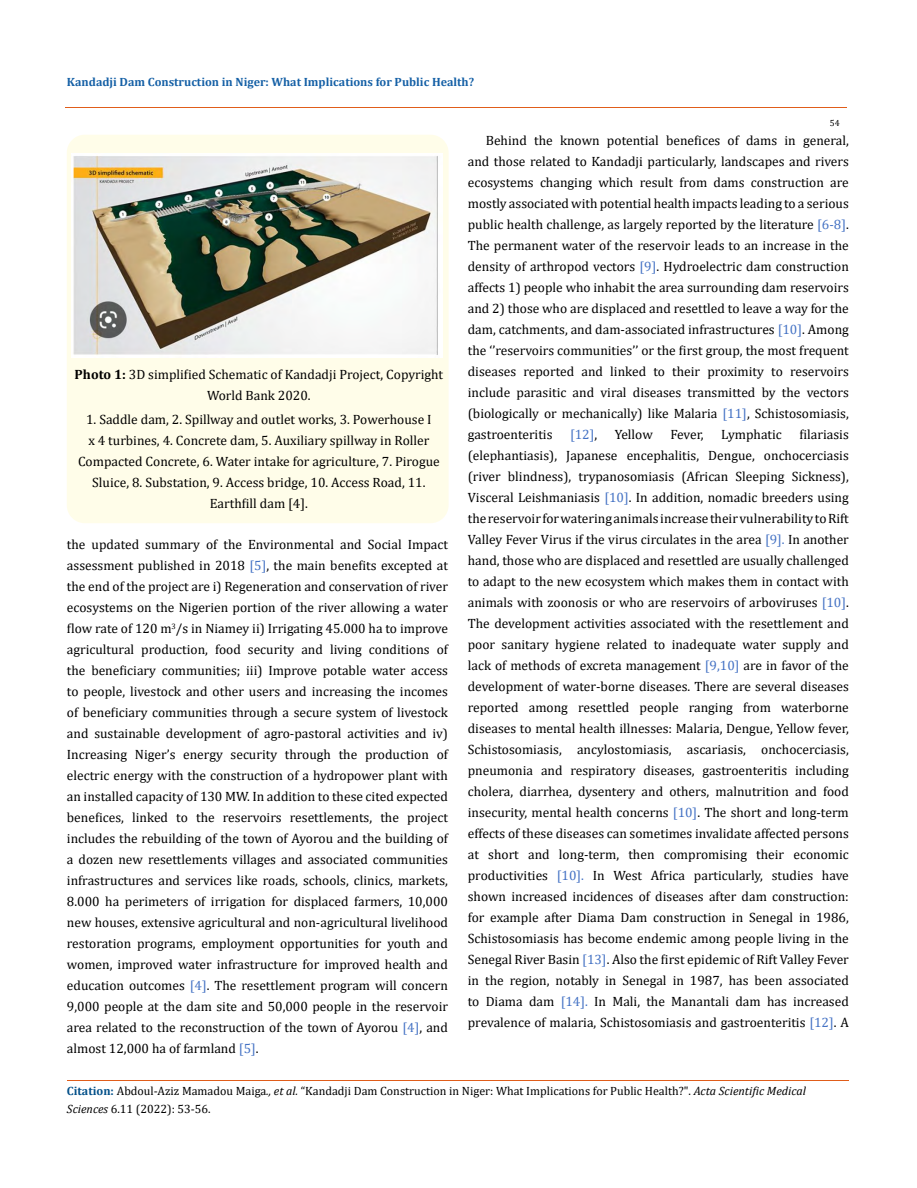
<style>
.page{position:relative;width:917px;height:1188px;background:#fff}
.page>*{position:absolute;margin:0;border:0;box-sizing:border-box;transform-origin:0 0}
.t1{font:13.5px/21px "Cambria";color:#000;text-align:justify}
.t2{font:13.5px "Cambria";color:#4472c4}
.t3{font:12px/18px "Cambria";color:#000}
.t4{font:700 12px "Cambria";color:#1560a6}
.t5{font:9px "Cambria";color:#000}
.s1{font-weight:700}
.s2{color:#4472c4}
.s3{color:#000}
.s4{font-weight:700;color:#035089}
.s5{font-style:italic}
</style>
<div class="page">
<div style="left:67px;top:135px;width:381px;height:388px;background:#fffde9;border-radius:18px"></div>
<img style="left:71px;top:153px;width:372px;height:205px">
<hr style="left:65px;top:108px;width:782px;height:1px;background:#e05d1a">
<hr style="left:67px;top:1080px;width:781px;height:1px;background:#e05d1a">
<p class="t4" style="left:67px;top:73px;width:409px">Kandadji Dam Construction in Niger: What Implications for Public Health?</p>
<p class="t5" style="left:829px;top:118px;width:11px">54</p>
<p class="t1" style="left:75px;top:364px;width:370px;text-align:center"><span class="s1">Photo 1:</span> 3D simplified Schematic of Kandadji Project, Copyright<br>World Bank 2020.</p>
<p class="t1" style="left:78px;top:409px;width:363px;text-align:center">1. Saddle dam, 2. Spillway and outlet works, 3. Powerhouse I<br>x 4 turbines, 4. Concrete dam, 5. Auxiliary spillway in Roller Compacted Concrete, 6. Water intake for agriculture, 7. Pirogue Sluice, 8. Substation, 9. Access bridge, 10. Access Road, 11.<br>Earthfill dam [4].</p>
<p class="t1" style="left:67px;top:534px;width:382px">the updated summary of the Environmental and Social Impact assessment published in 2018 <span class="s2">[5]</span>, the main benefits excepted at the end of the project are i) Regeneration and conservation of river ecosystems on the Nigerien portion of the river allowing a water flow rate of 120 m<sup>3</sup>/s in Niamey ii) Irrigating 45.000 ha to improve agricultural production, food security and living conditions of the beneficiary communities; iii) Improve potable water access to people, livestock and other users and increasing the incomes of beneficiary communities through a secure system of livestock and sustainable development of agro-pastoral activities and iv)<br>Increasing Niger’s energy security through the production of electric energy with the construction of a hydropower plant with an installed capacity of 130 MW. In addition to these cited expected benefices, linked to the reservoirs resettlements, the project includes the rebuilding of the town of Ayorou and the building of a dozen new resettlements villages and associated communities infrastructures and services like roads, schools, clinics, markets, 8.000 ha perimeters of irrigation for displaced farmers, 10,000 new houses, extensive agricultural and non-agricultural livelihood restoration programs, employment opportunities for youth and women, improved water infrastructure for improved health and education outcomes <span class="s2">[4]</span>. The resettlement program will concern 9,000 people at the dam site and 50,000 people in the reservoir area related to the reconstruction of the town of Ayorou <span class="s2">[4]</span>, and almost 12,000 ha of farmland <span class="s2">[5]</span>.</p>
<p class="t1" style="left:468px;top:130px;width:382px;text-indent:18px">Behind the known potential benefices of dams in general, and those related to Kandadji particularly, landscapes and rivers ecosystems changing which result from dams construction are mostly associated with potential health impacts leading to a serious public health challenge, as largely reported by the literature <span class="s2">[6-8]</span>.<br>The permanent water of the reservoir leads to an increase in the density of arthropod vectors <span class="s2">[9]</span>. Hydroelectric dam construction affects 1) people who inhabit the area surrounding dam reservoirs and 2) those who are displaced and resettled to leave a way for the dam, catchments, and dam-associated infrastructures <span class="s2">[10]</span>. Among the ‘’reservoirs communities’’ or the first group, the most frequent diseases reported and linked to their proximity to reservoirs include parasitic and viral diseases transmitted by the vectors (biologically or mechanically) like Malaria <span class="s2">[11]</span>, Schistosomiasis, gastroenteritis</p>
<p class="t1" style="left:468px;top:424px;width:382px;text-indent:331px">filariasis (elephantiasis), Japanese encephalitis, Dengue, onchocerciasis (river blindness), trypanosomiasis (African Sleeping Sickness), Visceral Leishmaniasis <span class="s2">[10]</span>. In addition, nomadic breeders using the reservoir for watering animals increase their vulnerability to Rift Valley Fever Virus if the virus circulates in the area <span class="s2">[9].</span> In another hand, those who are displaced and resettled are usually challenged to adapt to the new ecosystem which makes them in contact with animals with zoonosis or who are reservoirs of arboviruses <span class="s2">[10]</span>.<br>The development activities associated with the resettlement and poor sanitary hygiene related to inadequate water supply and lack of methods of excreta management <span class="s2">[9,10]</span> are in favor of the development of water-borne diseases. There are several diseases reported among resettled people ranging from waterborne diseases to mental health illnesses: Malaria, Dengue, Yellow fever, Schistosomiasis, ancylostomiasis, ascariasis, onchocerciasis, pneumonia and respiratory diseases, gastroenteritis including cholera, diarrhea, dysentery and others, malnutrition and food insecurity, mental health concerns <span class="s2">[10]</span>. The short and long-term effects of these diseases can sometimes invalidate affected persons at short and long-term, then compromising their economic productivities <span class="s2">[10].</span> In West Africa particularly, studies have shown increased incidences of diseases after dam construction: for example after Diama Dam construction in Senegal in 1986, Schistosomiasis has become endemic among people living in the Senegal River Basin <span class="s2">[13]</span>. Also the first epidemic of Rift Valley Fever in the region, notably in Senegal in 1987, has been associated to Diama dam <span class="s2">[14].</span> In Mali, the Manantali dam has increased prevalence of malaria, Schistosomiasis and gastroenteritis <span class="s2">[12]</span>. A</p>
<p class="t2" style="left:570px;top:427px;width:29px">[12]<span class="s3">,</span></p>
<p class="t1" style="left:615px;top:424px;width:39px">Yellow</p>
<p class="t1" style="left:670px;top:424px;width:35px">Fever,</p>
<p class="t1" style="left:721px;top:424px;width:62px">Lymphatic</p>
<p class="t3" style="left:67px;top:1082px;width:740px"><span class="s4">Citation:</span> Abdoul-Aziz Mamadou Maiga<span class="s5">., et al.</span> “Kandadji Dam Construction in Niger: What Implications for Public Health?". <span class="s5">Acta Scientific Medical<br>Sciences</span> 6.11 (2022): 53-56.</p>
</div>
